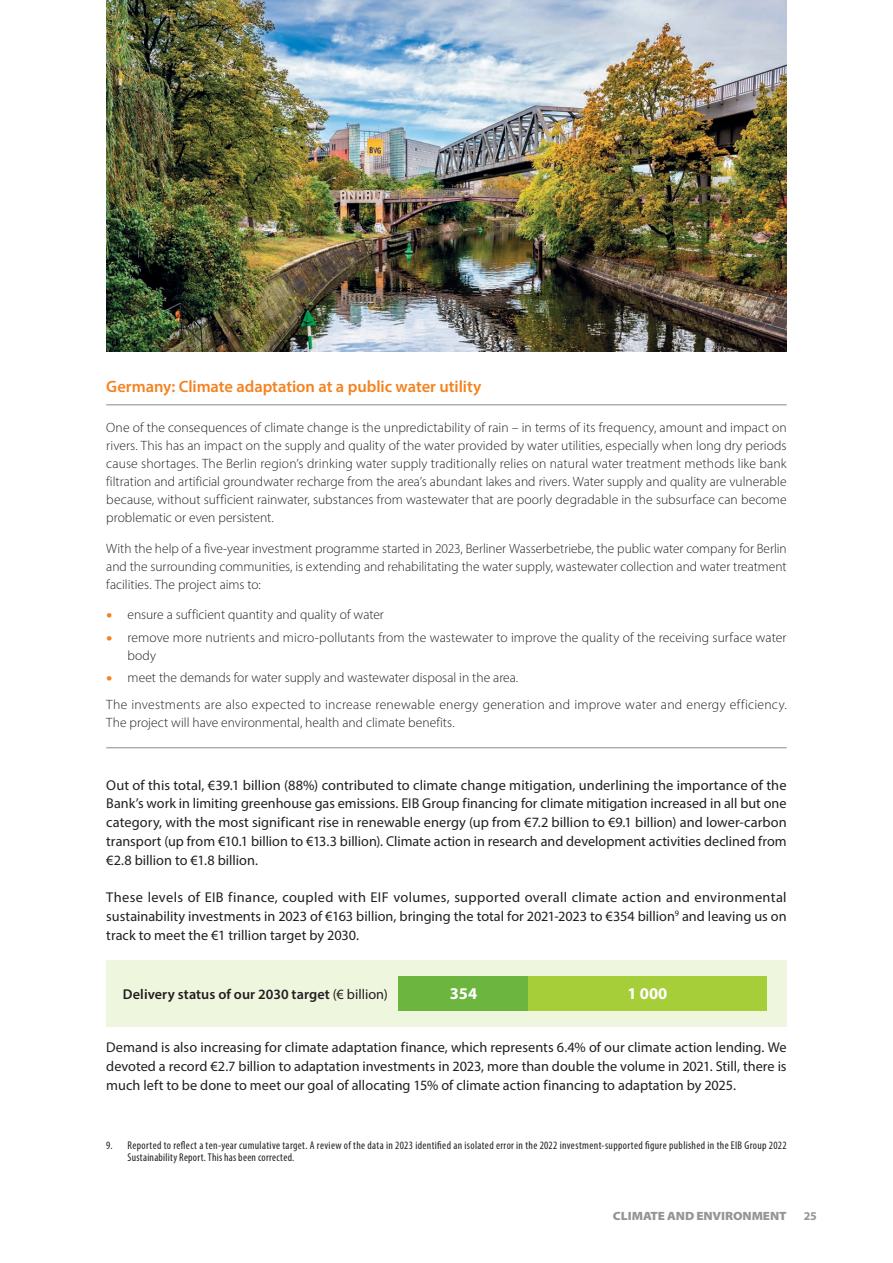
<style>
.page{position:relative;width:893px;height:1263px;background:#fff}
.page>*{position:absolute;margin:0;border:0;box-sizing:border-box;transform-origin:0 0}
._11_TEXTE_FIGURES{font:600 16.5px "Myriad Pro";letter-spacing:-.005em;color:#f58220}
.t1{font:700 16.5px "Myriad Pro";color:#fff}
._04_TXT_COURANT_EN{font:14.25px/18.8px "Myriad Pro";color:#231f20;text-align:justify}
._02_TXT_COURANT_EN{font:600 14.25px "Myriad Pro";letter-spacing:.005em;color:#231f20}
._09_texte_case_study{font:300 13.5px/18px "Myriad Pro";letter-spacing:.005em;color:#231f20;text-align:justify}
.t2{font:900 12px "Myriad Pro";letter-spacing:-.01em;color:#939598;scale:1.09 1}
.t3{font:700 12px "Myriad Pro";color:#939598}
._07_FOOTNOTE{font:condensed 11.25px/12px "Myriad Pro";letter-spacing:.03em;color:#231f20}
.s1{font-size:25.5px;color:#f58220}
.s2{font-weight:400}
</style>
<div class="page">
<div style="left:106px;top:960px;width:681px;height:66px;background:#eff6de"></div>
<div style="left:398px;top:976px;width:130px;height:35px;background:#6cb640"></div>
<div style="left:528px;top:976px;width:239px;height:35px;background:#a6ce39"></div>
<hr style="left:106px;top:404px;width:681px;height:1px;background:#939598">
<hr style="left:106px;top:747px;width:681px;height:1px;background:#939598">
<img style="left:106px;top:0;width:681px;height:352px">
<p class="_11_TEXTE_FIGURES" style="left:106px;top:376px;width:377px">Germany: Climate adaptation at a public water utility</p>
<p class="_09_texte_case_study" style="left:106px;top:418px;width:682px">One of the consequences of climate change is the unpredictability of rain – in terms of its frequency, amount and impact on rivers. This has an impact on the supply and quality of the water provided by water utilities, especially when long dry periods cause shortages. The Berlin region’s drinking water supply traditionally relies on natural water treatment methods like bank filtration and artificial groundwater recharge from the area’s abundant lakes and rivers. Water supply and quality are vulnerable because, without sufficient rainwater, substances from wastewater that are poorly degradable in the subsurface can become problematic or even persistent.</p>
<p class="_09_texte_case_study" style="left:106px;top:539px;width:682px">With the help of a five-year investment programme started in 2023, Berliner Wasserbetriebe, the public water company for Berlin and the surrounding communities, is extending and rehabilitating the water supply, wastewater collection and water treatment facilities. The project aims to:</p>
<p class="_09_texte_case_study" style="left:106px;top:606px;width:279px"><span class="s1">•</span> ensure a sufficient quantity and quality of water</p>
<p class="_09_texte_case_study" style="left:128px;top:628px;width:660px;text-indent:-21px"><span class="s1">•</span> remove more nutrients and micro-pollutants from the wastewater to improve the quality of the receiving surface water body</p>
<p class="_09_texte_case_study" style="left:106px;top:668px;width:413px"><span class="s1">•</span> meet the demands for water supply and wastewater disposal in the area.</p>
<p class="_09_texte_case_study" style="left:106px;top:695px;width:682px">The investments are also expected to increase renewable energy generation and improve water and energy efficiency.<br>The project will have environmental, health and climate benefits.</p>
<p class="_04_TXT_COURANT_EN" style="left:106px;top:775px;width:682px">Out of this total, €39.1 billion (88%) contributed to climate change mitigation, underlining the importance of the Bank’s work in limiting greenhouse gas emissions. EIB Group financing for climate mitigation increased in all but one category, with the most significant rise in renewable energy (up from €7.2 billion to €9.1 billion) and lower-carbon transport (up from €10.1 billion to €13.3 billion). Climate action in research and development activities declined from €2.8 billion to €1.8 billion.</p>
<p class="_04_TXT_COURANT_EN" style="left:106px;top:888px;width:682px">These levels of EIB finance, coupled with EIF volumes, supported overall climate action and environmental sustainability investments in 2023 of €163 billion, bringing the total for 2021-2023 to €354 billion<sup>9</sup> and leaving us on track to meet the €1 trillion target by 2030.</p>
<p class="_02_TXT_COURANT_EN" style="left:123px;top:985px;width:266px">Delivery status of our 2030 target <span class="s2">(€ billion)</span></p>
<p class="t1" style="left:450px;top:983px;width:29px">354</p>
<p class="t1" style="left:627px;top:983px;width:41px">1 000</p>
<p class="_04_TXT_COURANT_EN" style="left:106px;top:1038px;width:682px">Demand is also increasing for climate adaptation finance, which represents 6.4% of our climate action lending. We devoted a record €2.7 billion to adaptation investments in 2023, more than double the volume in 2021. Still, there is much left to be done to meet our goal of allocating 15% of climate action financing to adaptation by 2025.</p>
<p class="_07_FOOTNOTE" style="left:128px;top:1139px;width:661px;text-indent:-21px">9. Reported to reflect a ten-year cumulative target. A review of the data in 2023 identified an isolated error in the 2022 investment-supported figure published in the EIB Group 2022<br>Sustainability Report. This has been corrected.</p>
<p class="t2" style="left:613px;top:1208px;width:161px">CLIMATE AND ENVIRONMENT</p>
<p class="t3" style="left:804px;top:1208px;width:15px">25</p>
</div>
